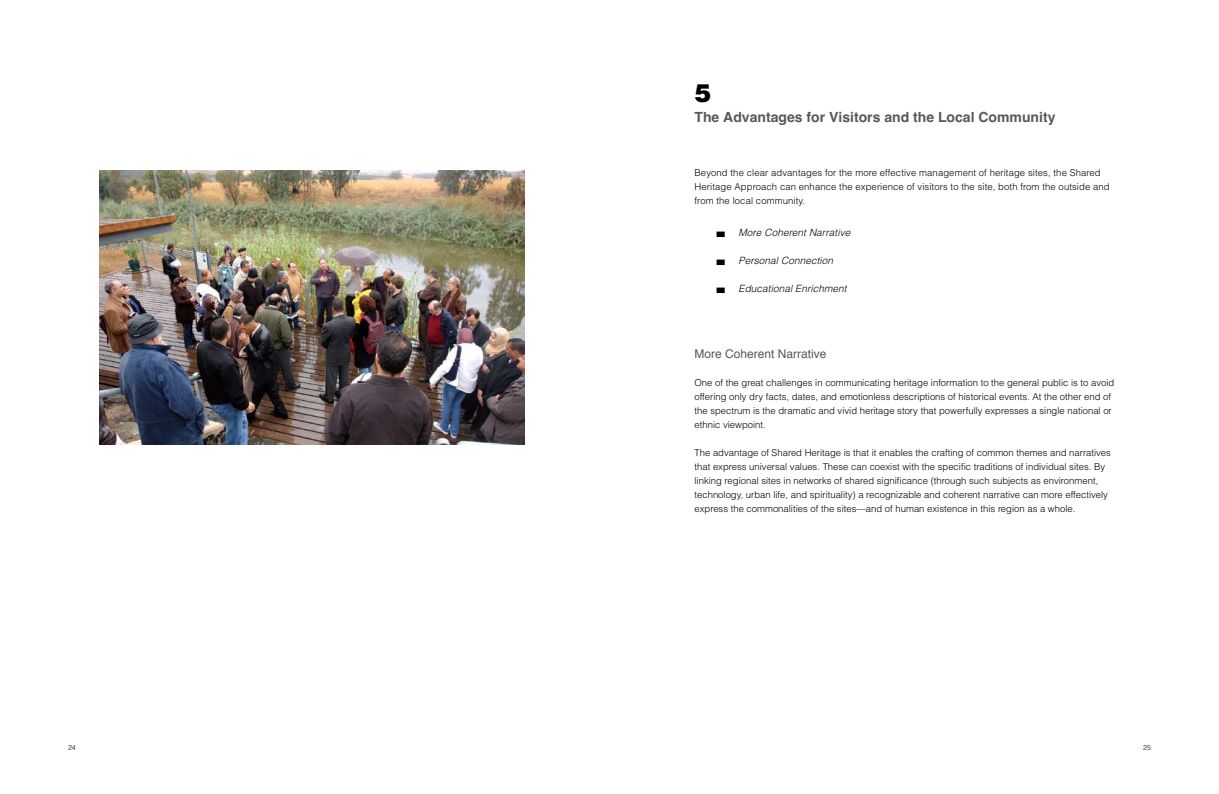
<style>
.page{position:relative;width:1219px;height:794px;background:#fff}
.page>*{position:absolute;margin:0;border:0;box-sizing:border-box;transform-origin:0 0}
.t1{font:900 30px/28px "Helvetica";color:#000;text-align:justify}
.t2{font:900 25px "Helvetica";color:#000}
.t3{font:700 14px "Helvetica";color:#58595b}
.t4{font:12px "Helvetica";color:#58595b}
.t5{font:italic 300 10px "Helvetica";letter-spacing:.01em;color:#000}
.t6{font:300 9.5px/14px "Helvetica";color:#000}
.t7{font:300 7px "Helvetica";color:#000}
</style>
<div class="page">
<img style="left:99px;top:170px;width:425px;height:274px">
<h2 class="t2" style="left:694px;top:77px;width:18px">5</h2>
<h3 class="t3" style="left:694px;top:108px;width:362px">The Advantages for Visitors and the Local Community</h3>
<p class="t6" style="left:694px;top:166px;width:417px">Beyond the clear advantages for the more effective management of heritage sites, the Shared<br>Heritage Approach can enhance the experience of visitors to the site, both from the outside and from the local community.</p>
<h1 class="t1" style="left:716px;top:216px;width:11px">- - -</h1>
<p class="t5" style="left:738px;top:226px;width:113px">More Coherent Narrative</p>
<p class="t5" style="left:738px;top:254px;width:96px">Personal Connection</p>
<p class="t5" style="left:738px;top:282px;width:110px">Educational Enrichment</p>
<p class="t4" style="left:694px;top:344px;width:134px">More Coherent Narrative</p>
<p class="t6" style="left:694px;top:375px;width:421px">One of the great challenges in communicating heritage information to the general public is to avoid offering only dry facts, dates, and emotionless descriptions of historical events. At the other end of the spectrum is the dramatic and vivid heritage story that powerfully expresses a single national or ethnic viewpoint.</p>
<p class="t6" style="left:694px;top:445px;width:418px">The advantage of Shared Heritage is that it enables the crafting of common themes and narratives that express universal values. These can coexist with the specific traditions of individual sites. By linking regional sites in networks of shared significance (through such subjects as environment, technology, urban life, and spirituality) a recognizable and coherent narrative can more effectively express the commonalities of the sites—and of human existence in this region as a whole.</p>
<p class="t7" style="left:68px;top:743px;width:9px">24</p>
<p class="t7" style="left:1143px;top:743px;width:9px">25</p>
</div>
